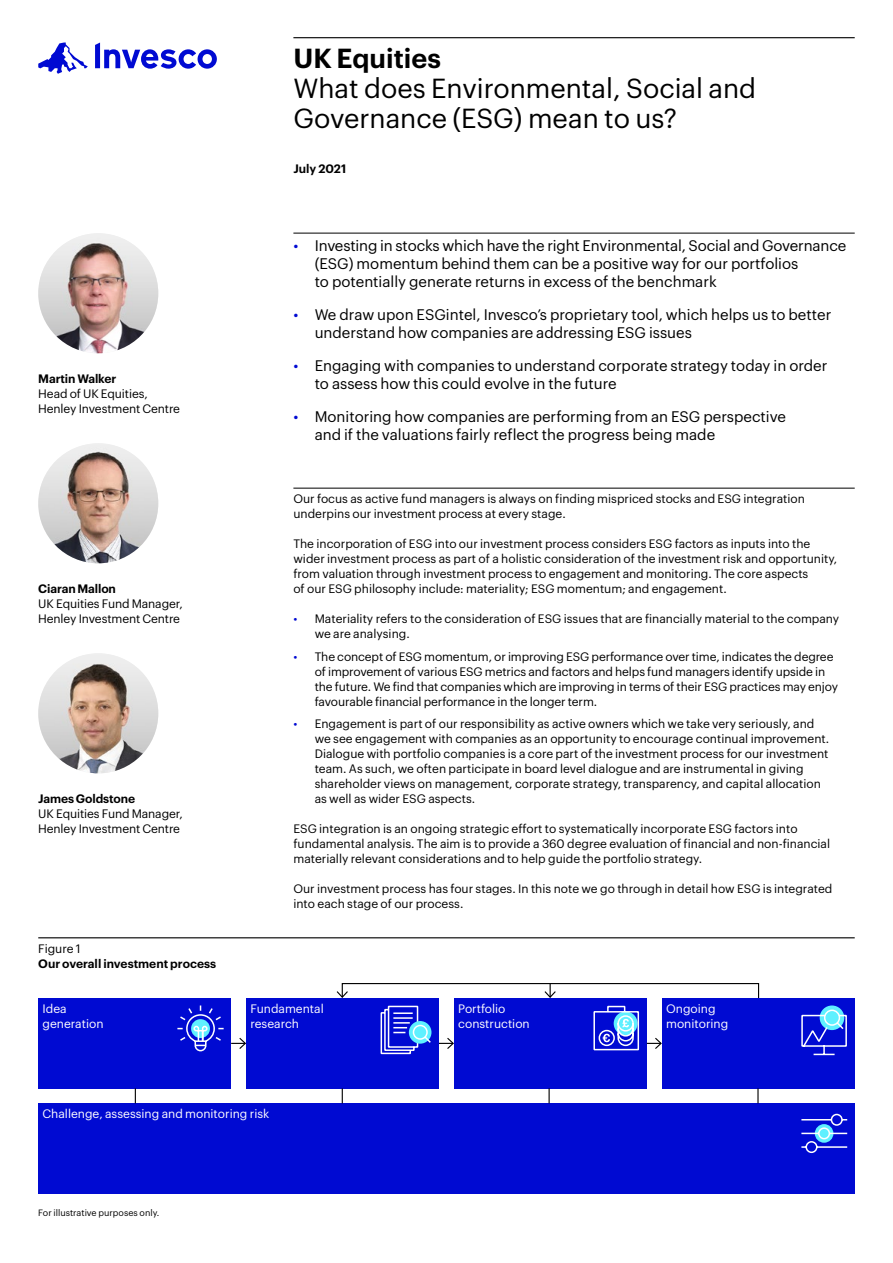
<style>
.page{position:relative;width:893px;height:1263px;background:#fff}
.page>*{position:absolute;margin:0;border:0;box-sizing:border-box;transform-origin:0 0}
.t1{font:27px/30px "Graphik";color:#000}
.t2{font:600 27px "Graphik";color:#000}
.t3{font:15px/18px "Graphik";color:#000}
.t4{font:12px/15px "Graphik";color:#000}
.t5{font:12px/15px "Graphik";color:#fff}
.t6{font:600 12px "Graphik";letter-spacing:-.01em;color:#000}
.t7{font:9px "Graphik";color:#000}
.s1{color:#000ad2}
</style>
<div class="page">
<svg style="left:38px;top:43px;width:50px;height:31px"></svg>
<svg style="left:95px;top:43px;width:122px;height:26px"></svg>
<hr style="left:293px;top:37px;width:562px;height:1px;background:#000">
<hr style="left:293px;top:233px;width:562px;height:1px;background:#000">
<hr style="left:293px;top:488px;width:562px;height:1px;background:#000">
<hr style="left:38px;top:937px;width:817px;height:1px;background:#000">
<div style="left:38px;top:998px;width:193px;height:90px;background:#000ad2"></div>
<div style="left:246px;top:998px;width:193px;height:90px;background:#000ad2"></div>
<div style="left:454px;top:998px;width:193px;height:90px;background:#000ad2"></div>
<div style="left:662px;top:998px;width:193px;height:90px;background:#000ad2"></div>
<div style="left:38px;top:1103px;width:817px;height:90px;background:#000ad2"></div>
<svg style="left:135px;top:1088px;width:1px;height:15px"></svg>
<svg style="left:231px;top:1037px;width:15px;height:12px"></svg>
<svg style="left:439px;top:1038px;width:15px;height:11px"></svg>
<svg style="left:647px;top:1037px;width:15px;height:12px"></svg>
<svg style="left:342px;top:1088px;width:1px;height:15px"></svg>
<svg style="left:336px;top:983px;width:424px;height:15px"></svg>
<svg style="left:549px;top:1088px;width:1px;height:15px"></svg>
<svg style="left:757px;top:1088px;width:2px;height:15px"></svg>
<svg style="left:801px;top:1113px;width:47px;height:41px"></svg>
<svg style="left:820px;top:1005px;width:24px;height:25px"></svg>
<svg style="left:801px;top:1009px;width:46px;height:47px"></svg>
<svg style="left:177px;top:1005px;width:47px;height:47px"></svg>
<svg style="left:380px;top:1005px;width:52px;height:50px"></svg>
<svg style="left:593px;top:1005px;width:47px;height:46px"></svg>
<img style="left:38px;top:233px;width:120px;height:120px;border-radius:60px">
<img style="left:38px;top:443px;width:120px;height:120px;border-radius:60px">
<img style="left:38px;top:653px;width:120px;height:120px;border-radius:60px">
<p class="t6" style="left:38px;top:370px;width:80px">Martin Walker</p>
<p class="t4" style="left:38px;top:385px;width:143px">Head of UK Equities,<br>Henley Investment Centre</p>
<p class="t6" style="left:38px;top:580px;width:79px">Ciaran Mallon</p>
<p class="t4" style="left:38px;top:595px;width:146px">UK Equities Fund Manager,<br>Henley Investment Centre</p>
<p class="t6" style="left:38px;top:790px;width:98px">James Goldstone</p>
<p class="t4" style="left:38px;top:805px;width:146px">UK Equities Fund Manager,<br>Henley Investment Centre</p>
<p class="t4" style="left:38px;top:940px;width:44px">Figure 1</p>
<p class="t6" style="left:38px;top:955px;width:179px">Our overall investment process</p>
<h1 class="t2" style="left:293px;top:38px;width:149px">UK Equities</h1>
<h1 class="t1" style="left:293px;top:71px;width:464px">What does Environmental, Social and<br>Governance (ESG) mean to us?</h1>
<p class="t6" style="left:293px;top:160px;width:54px">July 2021</p>
<p class="t3" style="left:315px;top:236px;width:533px;text-indent:-21px"><span class="s1">•</span> Investing in stocks which have the right Environmental, Social and Governance (ESG) momentum behind them can be a positive way for our portfolios<br>to potentially generate returns in excess of the benchmark</p>
<p class="t3" style="left:315px;top:305px;width:518px;text-indent:-21px"><span class="s1">•</span> We draw upon ESGintel, Invesco’s proprietary tool, which helps us to better understand how companies are addressing ESG issues</p>
<p class="t3" style="left:315px;top:356px;width:514px;text-indent:-21px"><span class="s1">•</span> Engaging with companies to understand corporate strategy today in order to assess how this could evolve in the future</p>
<p class="t3" style="left:315px;top:407px;width:473px;text-indent:-21px"><span class="s1">•</span> Monitoring how companies are performing from an ESG perspective and if the valuations fairly reflect the progress being made</p>
<p class="t4" style="left:293px;top:490px;width:513px">Our focus as active fund managers is always on finding mispriced stocks and ESG integration underpins our investment process at every stage.</p>
<p class="t4" style="left:293px;top:535px;width:545px">The incorporation of ESG into our investment process considers ESG factors as inputs into the wider investment process as part of a holistic consideration of the investment risk and opportunity, from valuation through investment process to engagement and monitoring. The core aspects<br>of our ESG philosophy include: materiality; ESG momentum; and engagement.</p>
<p class="t4" style="left:315px;top:610px;width:526px;text-indent:-21px"><span class="s1">•</span> Materiality refers to the consideration of ESG issues that are financially material to the company we are analysing.</p>
<p class="t4" style="left:315px;top:648px;width:525px;text-indent:-21px"><span class="s1">•</span> The concept of ESG momentum, or improving ESG performance over time, indicates the degree of improvement of various ESG metrics and factors and helps fund managers identify upside in the future. We find that companies which are improving in terms of their ESG practices may enjoy favourable financial performance in the longer term.</p>
<p class="t4" style="left:315px;top:715px;width:516px;text-indent:-21px"><span class="s1">•</span> Engagement is part of our responsibility as active owners which we take very seriously, and we see engagement with companies as an opportunity to encourage continual improvement.<br>Dialogue with portfolio companies is a core part of the investment process for our investment team. As such, we often participate in board level dialogue and are instrumental in giving shareholder views on management, corporate strategy, transparency, and capital allocation as well as wider ESG aspects.</p>
<p class="t4" style="left:293px;top:820px;width:538px">ESG integration is an ongoing strategic effort to systematically incorporate ESG factors into fundamental analysis. The aim is to provide a 360 degree evaluation of financial and non-financial materially relevant considerations and to help guide the portfolio strategy.</p>
<p class="t4" style="left:293px;top:880px;width:541px">Our investment process has four stages. In this note we go through in detail how ESG is integrated into each stage of our process.</p>
<p class="t5" style="left:43px;top:1000px;width:63px">Idea generation</p>
<p class="t5" style="left:250px;top:1000px;width:75px">Fundamental research</p>
<p class="t5" style="left:458px;top:1000px;width:73px">Portfolio construction</p>
<p class="t5" style="left:666px;top:1000px;width:64px">Ongoing monitoring</p>
<p class="t5" style="left:43px;top:1105px;width:228px">Challenge, assessing and monitoring risk</p>
<p class="t7" style="left:38px;top:1206px;width:123px">For illustrative purposes only.</p>
</div>
